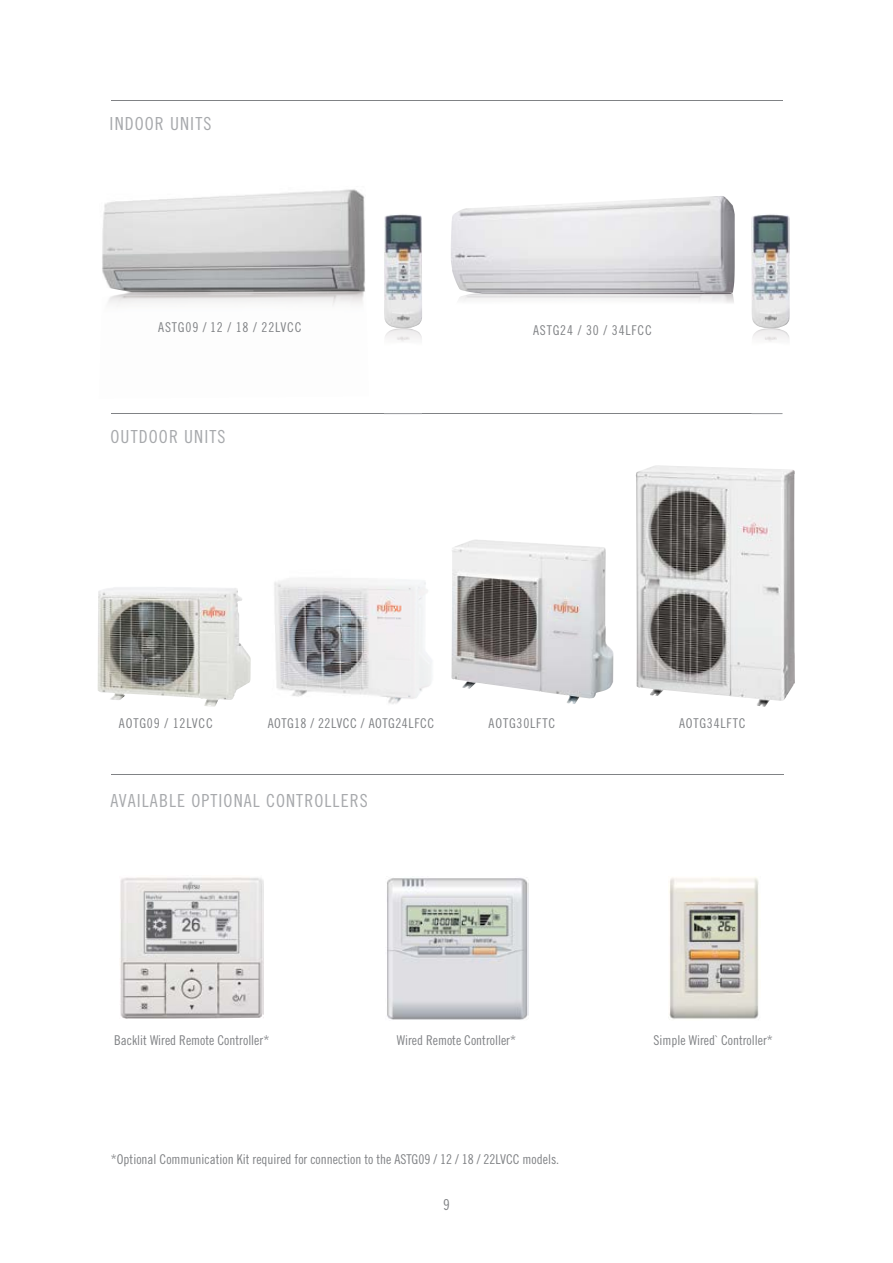
<style>
.page{position:relative;width:893px;height:1263px;background:#fff}
.page>*{position:absolute;margin:0;border:0;box-sizing:border-box;transform-origin:0 0}
.t1{font:18px "Trade Gothic LT Std Cn 18";letter-spacing:.06em;color:#a7a9ac}
.t2{font:15px "Trade Gothic LT Std Cn 18";color:#808285}
.t3{font:13.5px "Trade Gothic LT Std Cn 18";color:#808285}
.t4{font:13.5px "Trade Gothic LT Std Cn 18";letter-spacing:.06em;color:#808285}
.t5{font:13.5px "Trade Gothic LT Std Cn 18";letter-spacing:.04em;color:#808285}
</style>
<div class="page">
<img style="left:451px;top:196px;width:284px;height:107px">
<img style="left:479px;top:292px;width:253px;height:2px">
<img style="left:274px;top:578px;width:158px;height:126px">
<img style="left:451px;top:539px;width:163px;height:165px">
<hr style="left:111px;top:101px;width:671px;height:1px;background:#808285">
<hr style="left:111px;top:774px;width:673px;height:1px;background:#808285">
<hr style="left:111px;top:413px;width:671px;height:1px;background:#808285">
<img style="left:120px;top:877px;width:143px;height:141px">
<img style="left:668px;top:877px;width:91px;height:142px">
<img style="left:98px;top:587px;width:153px;height:119px">
<img style="left:108px;top:292px;width:256px;height:15px">
<img style="left:102px;top:189px;width:263px;height:103px">
<img style="left:636px;top:465px;width:159px;height:242px">
<img style="left:384px;top:214px;width:38px;height:201px">
<img style="left:384px;top:413px;width:38px;height:1px">
<img style="left:752px;top:214px;width:38px;height:201px">
<img style="left:752px;top:413px;width:30px;height:1px">
<img style="left:387px;top:877px;width:142px;height:143px">
<h1 class="t1" style="left:110px;top:113px;width:103px">INDOOR UNITS</h1>
<p class="t4" style="left:158px;top:320px;width:145px">ASTG09 / 12 / 18 / 22LVCC</p>
<h1 class="t1" style="left:111px;top:426px;width:116px">OUTDOOR UNITS</h1>
<p class="t4" style="left:533px;top:322px;width:120px">ASTG24 / 30 / 34LFCC</p>
<p class="t4" style="left:119px;top:715px;width:95px">AOTG09 / 12LVCC</p>
<p class="t5" style="left:268px;top:715px;width:168px">AOTG18 / 22LVCC / AOTG24LFCC</p>
<p class="t4" style="left:489px;top:715px;width:68px">AOTG30LFTC</p>
<p class="t4" style="left:679px;top:715px;width:68px">AOTG34LFTC</p>
<h1 class="t1" style="left:111px;top:789px;width:259px">AVAILABLE OPTIONAL CONTROLLERS</h1>
<p class="t3" style="left:114px;top:1032px;width:157px">Backlit Wired Remote Controller*</p>
<p class="t3" style="left:397px;top:1032px;width:121px">Wired Remote Controller*</p>
<p class="t3" style="left:654px;top:1032px;width:121px">Simple Wired` Controller*</p>
<p class="t3" style="left:111px;top:1151px;width:450px">*Optional Communication Kit required for connection to the ASTG09 / 12 / 18 / 22LVCC models.</p>
<p class="t2" style="left:443px;top:1196px;width:8px">9</p>
</div>
